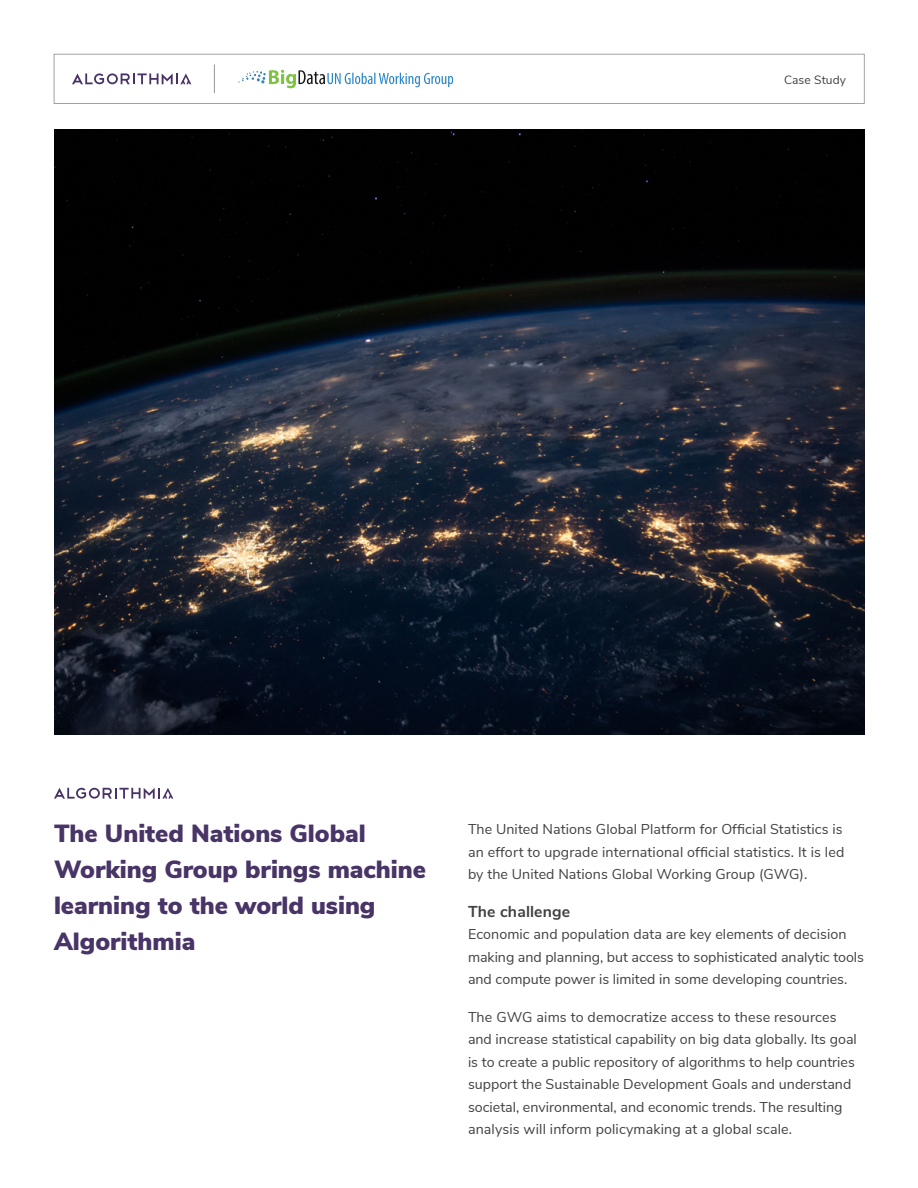
<style>
.page{position:relative;width:918px;height:1188px;background:#fff}
.page>*{position:absolute;margin:0;border:0;box-sizing:border-box;transform-origin:0 0}
.t1{font:900 24.75px/36px "Nunito Sans";color:#483466}
.t2{font:700 15.75px "Nunito Sans";letter-spacing:.01em;color:#414042}
.t3{font:14.25px/22.5px "Nunito Sans";color:#414042}
.t4{font:12px "Nunito Sans";letter-spacing:.01em;color:#414042}
</style>
<div class="page">
<svg style="left:54px;top:788px;width:119px;height:11px"></svg>
<div style="left:54px;top:54px;width:811px;height:50px;border:1px solid #99949d"></div>
<svg style="left:72px;top:73px;width:119px;height:11px"></svg>
<svg style="left:214px;top:65px;width:1px;height:28px"></svg>
<svg style="left:238px;top:69px;width:215px;height:19px"></svg>
<img style="left:55px;top:129px;width:810px;height:606px">
<p class="t4" style="left:784px;top:71px;width:63px">Case Study</p>
<h1 class="t1" style="left:54px;top:814px;width:374px">The United Nations Global<br>Working Group brings machine learning to the world using<br>Algorithmia</h1>
<p class="t3" style="left:468px;top:817px;width:378px;text-align:justify">The United Nations Global Platform for Official Statistics is an effort to upgrade international official statistics. It is led by the United Nations Global Working Group (GWG).</p>
<p class="t2" style="left:468px;top:900px;width:104px">The challenge</p>
<p class="t3" style="left:468px;top:922px;width:398px">Economic and population data are key elements of decision making and planning, but access to sophisticated analytic tools and compute power is limited in some developing countries.</p>
<p class="t3" style="left:468px;top:1004px;width:390px">The GWG aims to democratize access to these resources and increase statistical capability on big data globally. Its goal is to create a public repository of algorithms to help countries support the Sustainable Development Goals and understand societal, environmental, and economic trends. The resulting analysis will inform policymaking at a global scale.</p>
</div>
